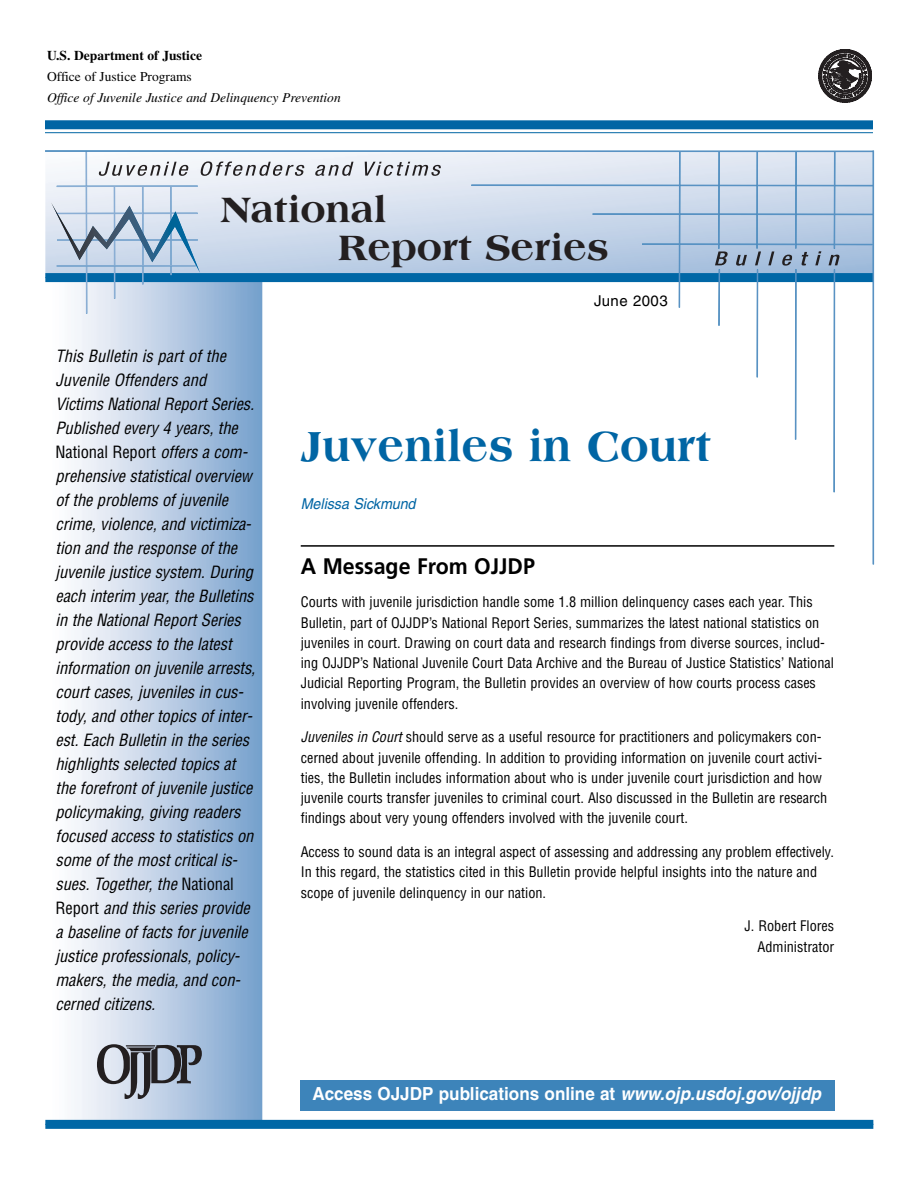
<style>
.page{position:relative;width:918px;height:1188px;background:#fff}
.page>*{position:absolute;margin:0;border:0;box-sizing:border-box;transform-origin:0 0}
.t1{font:800 45px "Americana";color:#0065a4;scale:.95 1}
.t2{font:800 37.8px/38.2px "Americana";color:#231f20}
.t3{font:700 22.5px "Frutiger";color:#000;scale:.95 1}
.t4{font:700 18px "Helvetica";color:#fff;scale:.95 1}
.t5{font:italic condensed 16.5px/24px "Helvetica";letter-spacing:-.005em;color:#000}
.t6{font:italic 15px "Helvetica";color:#0065a4;scale:.95 1}
.t7{font:15px "Helvetica";letter-spacing:.03em;color:#000}
.t8{font:condensed 14.25px/20.2px "Helvetica";color:#000}
.t9{font:italic 13.5px "Times";color:#000}
.t10{font:700 13.5px "Times";color:#000}
.t11{font:13.5px "Times";color:#000}
.s1{font-style:normal}
.s2{font-style:italic}
</style>
<div class="page">
<svg style="left:45px;top:282px;width:217px;height:838px"></svg>
<svg style="left:45px;top:152px;width:828px;height:121px;background:#cfdbec"></svg>
<div style="left:45px;top:273px;width:828px;height:9px;background:#0067a6"></div>
<hr style="left:471px;top:185px;width:402px;height:1px;background:#5992c3">
<hr style="left:795px;top:269px;width:2px;height:171px;background:#5992c3">
<hr style="left:718px;top:269px;width:2px;height:57px;background:#5992c3">
<hr style="left:757px;top:270px;width:1px;height:107px;background:#5992c3">
<hr style="left:642px;top:243px;width:230px;height:2px;background:#5992c3">
<svg style="left:99px;top:162px;width:90px;height:14px"></svg>
<svg style="left:200px;top:161px;width:105px;height:15px"></svg>
<svg style="left:315px;top:162px;width:38px;height:14px"></svg>
<svg style="left:365px;top:162px;width:76px;height:14px"></svg>
<hr style="left:833px;top:270px;width:2px;height:222px;background:#5992c3">
<hr style="left:114px;top:186px;width:1px;height:113px;background:#8baed4">
<hr style="left:170px;top:186px;width:2px;height:89px;background:#8baed4">
<hr style="left:142px;top:186px;width:2px;height:98px;background:#8baed4">
<hr style="left:86px;top:151px;width:1px;height:163px;background:#8baed4">
<hr style="left:57px;top:185px;width:141px;height:2px;background:#8baed4">
<svg style="left:51px;top:202px;width:149px;height:71px;background:#b6c8db"></svg>
<hr style="left:593px;top:213px;width:280px;height:2px;background:#5992c3">
<hr style="left:679px;top:151px;width:2px;height:157px;background:#5992c3">
<div style="left:45px;top:1120px;width:828px;height:9px;background:#0067a6"></div>
<svg style="left:97px;top:1044px;width:105px;height:55px;background:#8a919d"></svg>
<svg style="left:715px;top:251px;width:13px;height:14px"></svg>
<svg style="left:736px;top:255px;width:11px;height:11px"></svg>
<svg style="left:755px;top:251px;width:6px;height:14px"></svg>
<svg style="left:768px;top:251px;width:6px;height:14px"></svg>
<svg style="left:781px;top:255px;width:12px;height:11px"></svg>
<svg style="left:801px;top:252px;width:7px;height:13px"></svg>
<svg style="left:815px;top:251px;width:6px;height:14px"></svg>
<svg style="left:829px;top:255px;width:11px;height:10px"></svg>
<hr style="left:795px;top:152px;width:2px;height:96px;background:#5992c3">
<hr style="left:718px;top:151px;width:2px;height:98px;background:#5992c3">
<hr style="left:756px;top:152px;width:2px;height:96px;background:#5992c3">
<hr style="left:834px;top:152px;width:1px;height:97px;background:#5992c3">
<hr style="left:45px;top:150px;width:828px;height:2px;background:#5992c3">
<hr style="left:873px;top:151px;width:1px;height:413px;background:#5992c3">
<div style="left:45px;top:120px;width:828px;height:9px;background:#0065a4"></div>
<hr style="left:45px;top:132px;width:828px;height:1px;background:#0065a4">
<svg style="left:819px;top:49px;width:53px;height:53px"></svg>
<hr style="left:301px;top:545px;width:533px;height:2px;background:#000">
<div style="left:300px;top:1081px;width:535px;height:30px;background:#3d84ba"></div>
<p class="t10" style="left:47px;top:47px;width:156px">U.S. Department of Justice</p>
<p class="t11" style="left:47px;top:69px;width:146px">Office of Justice Programs</p>
<p class="t9" style="left:47px;top:90px;width:295px">Office of Juvenile Justice and Delinquency Prevention</p>
<h2 class="t2" style="left:338px;top:190px;width:272px;text-indent:-117px">National<br>Report Series</h2>
<p class="t5" style="left:56px;top:343px;width:201px">This Bulletin is part of the<br>Juvenile Offenders and<br>Victims National Report Series.<br>Published every 4 years, the<br><span class="s1">National Report</span> offers a com&shy;prehensive statistical overview of the problems of juvenile crime, violence, and victimiza&shy;tion and the response of the juvenile justice system. During each interim year, the Bulletins in the National Report Series provide access to the latest information on juvenile arrests, court cases, juveniles in cus&shy;tody, and other topics of inter&shy;est. Each Bulletin in the series highlights selected topics at the forefront of juvenile justice policymaking, giving readers focused access to statistics on some of the most critical is&shy;sues. Together, the <span class="s1">National<br>Report</span> and this series provide a baseline of facts for juvenile justice professionals, policy&shy;makers, the media, and con&shy;cerned citizens.</p>
<p class="t7" style="left:594px;top:292px;width:75px">June 2003</p>
<h1 class="t1" style="left:301px;top:420px;width:434px">Juveniles in Court</h1>
<p class="t6" style="left:301px;top:495px;width:122px">Melissa Sickmund</p>
<h3 class="t3" style="left:301px;top:553px;width:248px">A Message From OJJDP</h3>
<p class="t8" style="left:301px;top:592px;width:535px">Courts with juvenile jurisdiction handle some 1.8 million delinquency cases each year. This Bulletin, part of OJJDP’s National Report Series, summarizes the latest national statistics on juveniles in court. Drawing on court data and research findings from diverse sources, includ&shy;ing OJJDP’s National Juvenile Court Data Archive and the Bureau of Justice Statistics’ National Judicial Reporting Program, the Bulletin provides an overview of how courts process cases involving juvenile offenders.</p>
<p class="t8" style="left:301px;top:727px;width:528px"><span class="s2">Juveniles in Court</span> should serve as a useful resource for practitioners and policymakers con&shy;cerned about juvenile offending. In addition to providing information on juvenile court activi&shy;ties, the Bulletin includes information about who is under juvenile court jurisdiction and how juvenile courts transfer juveniles to criminal court. Also discussed in the Bulletin are research findings about very young offenders involved with the juvenile court.</p>
<p class="t8" style="left:301px;top:842px;width:535px">Access to sound data is an integral aspect of assessing and addressing any problem effectively.<br>In this regard, the statistics cited in this Bulletin provide helpful insights into the nature and scope of juvenile delinquency in our nation.</p>
<p class="t8" style="left:745px;top:916px;width:91px;text-align:right">J. Robert Flores<br>Administrator</p>
<p class="t4" style="left:312px;top:1083px;width:537px">Access OJJDP publications online at <span class="s2">www.ojp.usdoj.gov/ojjdp</span></p>
</div>
